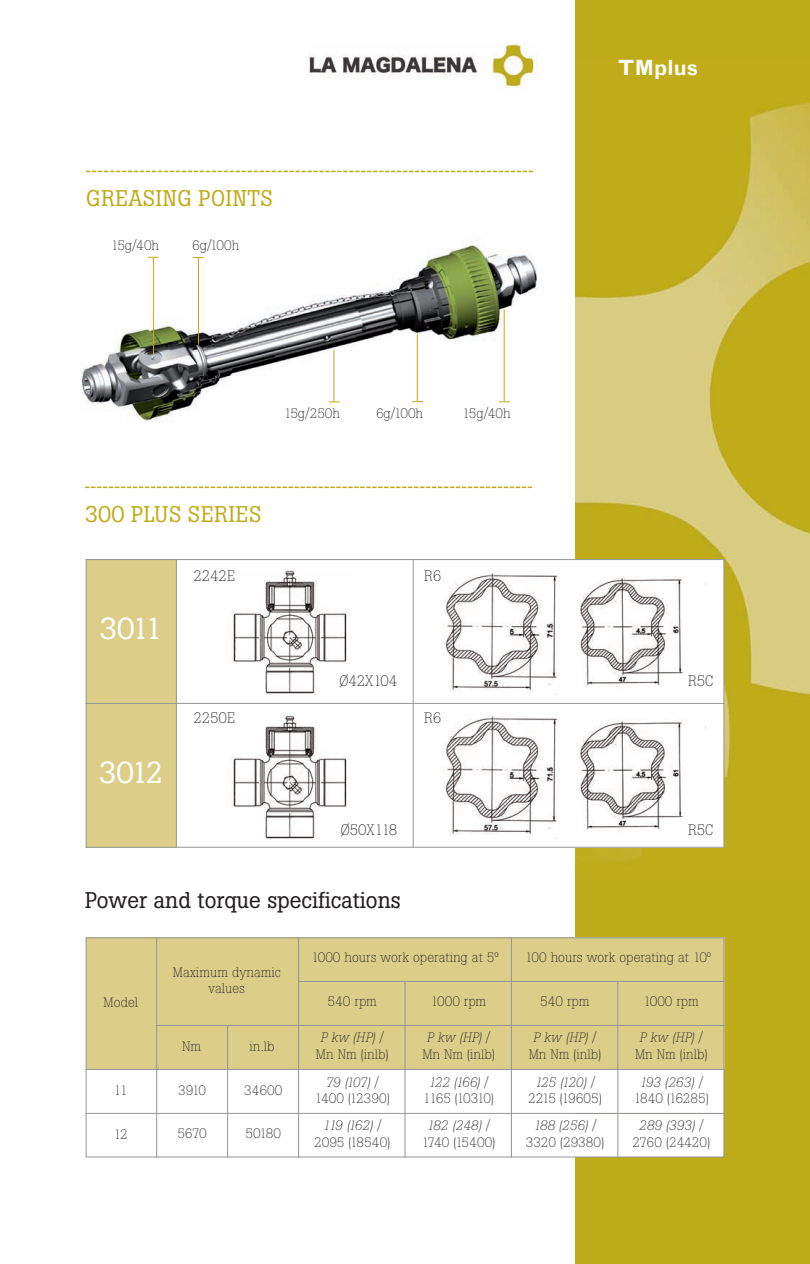
<style>
.page{position:relative;width:810px;height:1264px;background:#fff}
.page>*{position:absolute;margin:0;border:0;box-sizing:border-box;transform-origin:0 0}
.t1{font:30px "Boton";letter-spacing:-.095em;color:#fff}
.t2{font:22.5px "Boton";color:#231f20}
.t3{font:22.5px "Boton";letter-spacing:.02em;color:#beab18}
.t4{font:700 21px "Grotesque";letter-spacing:-.005em;color:#fff}
.t5{font:300 15px "Boton";color:#231f20}
.t6{font:300 13.5px/16.2px "Boton";color:#231f20;text-align:center}
.t7{font:300 13.5px/16.2px "Boton";letter-spacing:-.095em;color:#231f20;text-align:center}
.s1{font-style:italic}
</style>
<div class="page">
<svg style="left:85px;top:486px;width:447px;height:2px"></svg>
<div style="left:575px;top:0;width:234px;height:1264px;background:#beab18"></div>
<img style="left:575px;top:103px;width:234px;height:758px">
<img style="left:309px;top:42px;width:226px;height:46px">
<div style="left:86px;top:559px;width:90px;height:144px;background:#dcce89"></div>
<div style="left:176px;top:559px;width:547px;height:144px;background:#fff"></div>
<div style="left:86px;top:703px;width:90px;height:144px;background:#dcce89"></div>
<div style="left:176px;top:703px;width:547px;height:144px;background:#fff"></div>
<hr style="left:86px;top:559px;width:1px;height:288px;background:#939598">
<hr style="left:176px;top:559px;width:1px;height:288px;background:#939598">
<hr style="left:412px;top:559px;width:1px;height:288px;background:#939598">
<hr style="left:723px;top:559px;width:1px;height:288px;background:#939598">
<hr style="left:86px;top:559px;width:637px;height:1px;background:#939598">
<hr style="left:86px;top:703px;width:637px;height:1px;background:#939598">
<hr style="left:86px;top:847px;width:637px;height:1px;background:#939598">
<img style="left:232px;top:570px;width:115px;height:124px">
<img style="left:232px;top:715px;width:115px;height:124px">
<img style="left:443px;top:716px;width:264px;height:119px">
<img style="left:444px;top:573px;width:263px;height:118px">
<img style="left:81px;top:237px;width:456px;height:185px">
<svg style="left:86px;top:171px;width:446px;height:1px"></svg>
<hr style="left:153px;top:257px;width:1px;height:98px;background:#beab18">
<hr style="left:198px;top:258px;width:1px;height:87px;background:#beab18">
<hr style="left:333px;top:350px;width:1px;height:52px;background:#beab18">
<hr style="left:416px;top:334px;width:1px;height:68px;background:#beab18">
<hr style="left:503px;top:309px;width:1px;height:93px;background:#beab18">
<div style="left:299px;top:1113px;width:424px;height:43px;background:#fff"></div>
<div style="left:299px;top:1070px;width:424px;height:43px;background:#fff"></div>
<div style="left:86px;top:937px;width:637px;height:132px;background:#dcce89"></div>
<hr style="left:298px;top:937px;width:1px;height:220px;background:#939598">
<hr style="left:404px;top:982px;width:1px;height:175px;background:#939598">
<hr style="left:156px;top:937px;width:1px;height:220px;background:#939598">
<hr style="left:227px;top:1025px;width:1px;height:132px;background:#939598">
<hr style="left:510px;top:937px;width:1px;height:220px;background:#939598">
<hr style="left:617px;top:982px;width:1px;height:175px;background:#939598">
<hr style="left:298px;top:981px;width:425px;height:1px;background:#939598">
<hr style="left:156px;top:1025px;width:567px;height:1px;background:#939598">
<hr style="left:86px;top:1069px;width:637px;height:1px;background:#939598">
<hr style="left:86px;top:1113px;width:637px;height:1px;background:#939598">
<div style="left:86px;top:937px;width:637px;height:220px;border:1px solid #939598"></div>
<h2 class="t3" style="left:86px;top:190px;width:188px">GREASING POINTS</h2>
<p class="t6" style="left:111px;top:238px;width:50px">15g/40h</p>
<p class="t6" style="left:192px;top:239px;width:49px">6g/100h</p>
<p class="t6" style="left:284px;top:406px;width:57px">15g/250h</p>
<p class="t6" style="left:376px;top:406px;width:49px">6g/100h</p>
<p class="t6" style="left:462px;top:406px;width:50px">15g/40h</p>
<h2 class="t3" style="left:85px;top:506px;width:178px">300 PLUS SERIES</h2>
<h1 class="t1" style="left:100px;top:618px;width:65px">3011</h1>
<h1 class="t1" style="left:99px;top:761px;width:66px">3012</h1>
<p class="t5" style="left:193px;top:570px;width:43px">2242E</p>
<p class="t5" style="left:193px;top:712px;width:43px">2250E</p>
<p class="t5" style="left:339px;top:676px;width:59px">Ø42X104</p>
<p class="t5" style="left:340px;top:824px;width:58px">Ø50X118</p>
<h2 class="t2" style="left:85px;top:892px;width:317px">Power and torque specifications</h2>
<p class="t5" style="left:424px;top:570px;width:19px">R6</p>
<p class="t5" style="left:424px;top:712px;width:19px">R6</p>
<h3 class="t4" style="left:617px;top:59px;width:82px">TMplus</h3>
<p class="t5" style="left:687px;top:676px;width:27px">R5C</p>
<p class="t5" style="left:687px;top:824px;width:27px">R5C</p>
<p class="t6" style="left:104px;top:995px;width:36px">Model</p>
<p class="t6" style="left:173px;top:965px;width:109px">Maximum dynamic values</p>
<p class="t6" style="left:311px;top:951px;width:189px">1000 hours work operating at 5º</p>
<p class="t6" style="left:525px;top:951px;width:187px">100 hours work operating at 10º</p>
<p class="t6" style="left:327px;top:995px;width:51px">540 rpm</p>
<p class="t6" style="left:430px;top:995px;width:57px">1000 rpm</p>
<p class="t6" style="left:540px;top:995px;width:51px">540 rpm</p>
<p class="t6" style="left:643px;top:995px;width:57px">1000 rpm</p>
<p class="t6" style="left:182px;top:1040px;width:21px">Nm</p>
<p class="t6" style="left:249px;top:1040px;width:27px">in.lb</p>
<p class="t6" style="left:316px;top:1031px;width:74px"><span class="s1">P kw (HP)</span> /<br>Mn Nm (inlb)</p>
<p class="t6" style="left:422px;top:1031px;width:74px"><span class="s1">P kw (HP)</span> /<br>Mn Nm (inlb)</p>
<p class="t6" style="left:528px;top:1031px;width:74px"><span class="s1">P kw (HP)</span> /<br>Mn Nm (inlb)</p>
<p class="t6" style="left:634px;top:1031px;width:74px"><span class="s1">P kw (HP)</span> /<br>Mn Nm (inlb)</p>
<p class="t6" style="left:114px;top:1083px;width:15px">11</p>
<p class="t6" style="left:178px;top:1083px;width:29px">3910</p>
<p class="t6" style="left:244px;top:1083px;width:40px">34600</p>
<p class="t6" style="left:114px;top:1127px;width:15px">12</p>
<p class="t6" style="left:177px;top:1127px;width:31px">5670</p>
<p class="t6" style="left:245px;top:1127px;width:37px">50180</p>
<p class="t6" style="left:314px;top:1075px;width:77px"><span class="s1">79 (107)</span> /<br>1400 (12390)</p>
<p class="t7" style="left:423px;top:1075px;width:72px"><span class="s1">122 (166)</span> /<br>1165 (10310)</p>
<p class="t6" style="left:528px;top:1075px;width:75px"><span class="s1">125 (120)</span> /<br>2215 (19605)</p>
<p class="t6" style="left:633px;top:1075px;width:76px"><span class="s1">193 (263)</span> /<br>1840 (16285)</p>
<p class="t6" style="left:314px;top:1119px;width:78px"><span class="s1">119 (162)</span> /<br>2095 (18540)</p>
<p class="t6" style="left:421px;top:1119px;width:75px"><span class="s1">182 (248)</span> /<br>1740 (15400)</p>
<p class="t6" style="left:525px;top:1119px;width:80px"><span class="s1">188 (256)</span> /<br>3320 (29380)</p>
<p class="t6" style="left:632px;top:1119px;width:79px"><span class="s1">289 (393)</span> /<br>2760 (24420)</p>
</div>
